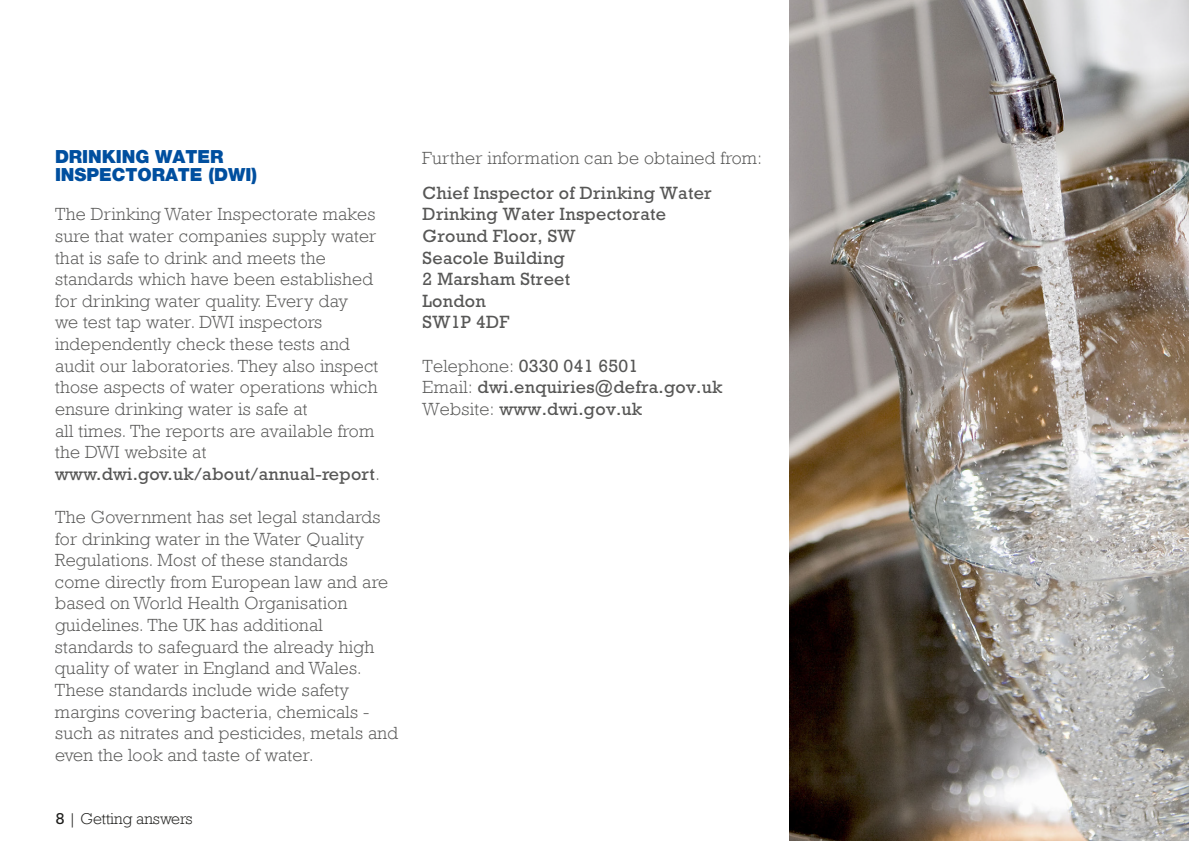
<style>
.page{position:relative;width:1189px;height:841px;background:#fff}
.page>*{position:absolute;margin:0;border:0;box-sizing:border-box;transform-origin:0 0}
.t1{font:300 18px/21.6px "Rockwell";letter-spacing:.015em;color:#575756}
.t2{font:18px/21.6px "Rockwell Std";letter-spacing:.015em;color:#575756}
.t3{font:18px/18px "Helvetica Neue Black WHAM";letter-spacing:-.005em;color:#004f9f}
.t4{font:300 16px "Rockwell";color:#1d1d1b}
.s1{font-family:"Rockwell";font-weight:300}
.s2{font-family:"Rockwell Std";font-weight:400}
</style>
<div class="page">
<img style="left:789px;top:0;width:399px;height:840px">
<p class="t3" style="left:55px;top:147px;width:203px">DRINKING WATER<br>INSPECTORATE (DWI)</p>
<p class="t1" style="left:55px;top:203px;width:325px">The Drinking Water Inspectorate makes sure that water companies supply water that is safe to drink and meets the standards which have been established for drinking water quality. Every day<br>we test tap water. DWI inspectors independently check these tests and audit our laboratories. They also inspect those aspects of water operations which ensure drinking water is safe at<br>all times. The reports are available from the DWI website at</p>
<p class="t2" style="left:55px;top:462px;width:326px">www.dwi.gov.uk/about/annual-report<span class="s1">.</span></p>
<p class="t1" style="left:55px;top:505px;width:344px">The Government has set legal standards for drinking water in the Water Quality Regulations. Most of these standards<br>come directly from European law and are based on World Health Organisation guidelines. The UK has additional standards to safeguard the already high quality of water in England and Wales.<br>These standards include wide safety margins covering bacteria, chemicals - such as nitrates and pesticides, metals and even the look and taste of water.</p>
<p class="t4" style="left:56px;top:807px;width:138px"><span class="s2">8</span> | Getting answers</p>
<p class="t1" style="left:422px;top:146px;width:341px">Further information can be obtained from:</p>
<p class="t2" style="left:422px;top:182px;width:290px">Chief Inspector of Drinking Water<br>Drinking Water Inspectorate<br>Ground Floor, SW<br>Seacole Building<br>2 Marsham Street<br>London<br>SW1P 4DF</p>
<p class="t2" style="left:422px;top:354px;width:301px"><span class="s1">Telephone:</span> 0330 041 6501<br><span class="s1">Email:</span> dwi.enquiries@defra.gov.uk<br><span class="s1">Website:</span> www.dwi.gov.uk</p>
</div>
